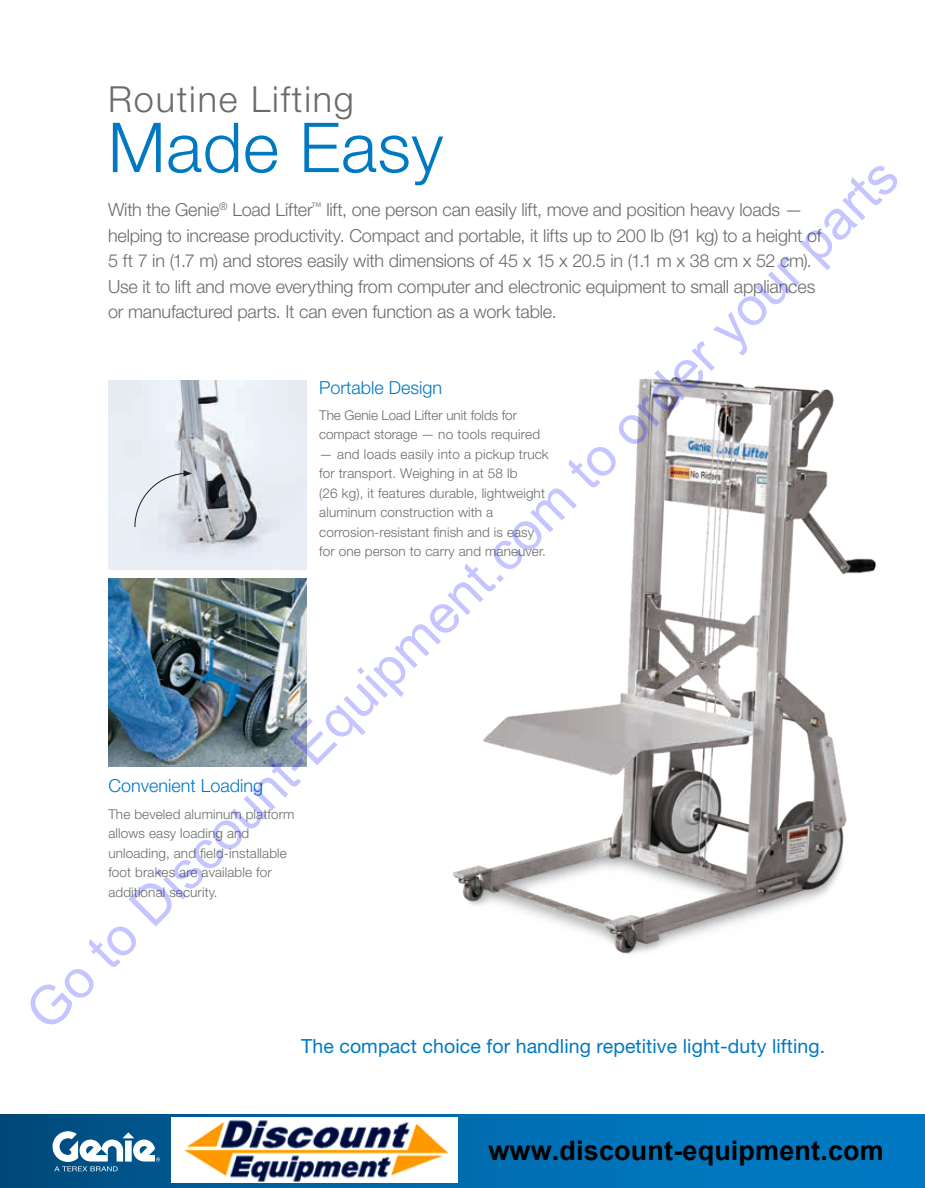
<style>
.page{position:relative;width:925px;height:1188px;background:#fff}
.page>*{position:absolute;margin:0;border:0;box-sizing:border-box;transform-origin:0 0}
.t1{font:300 69px "Helvetica Neue LT Std";letter-spacing:.01em;color:#0079c2}
.t2{font:54px "Arial";color:rgb(0 0 255/.23)}
.t3{font:300 36px "Helvetica Neue LT Std";letter-spacing:.05em;color:#6b6b68}
.t4{font:700 27px "Arial";letter-spacing:.005em;color:#000}
.t5{font:19.5px "Helvetica Neue LT Std";letter-spacing:.005em;color:#0079c2}
.t6{font:300 18px/25.5px "Helvetica Neue LT Std";letter-spacing:-.01em;color:#6b6b68}
.t7{font:300 18px "Helvetica Neue LT Std";color:#0079c2}
.t8{font:300 13.5px/19.5px "Helvetica Neue LT Std";letter-spacing:.01em;color:#6b6b68}
</style>
<div class="page">
<div style="left:0;top:1115px;width:925px;height:73px;background:linear-gradient(to right,#015083,#0081ce)"></div>
<svg style="left:53px;top:1131px;width:107px;height:40px"></svg>
<img style="left:108px;top:381px;width:198px;height:189px">
<img style="left:108px;top:579px;width:198px;height:188px">
<svg style="left:134px;top:470px;width:58px;height:58px;background:#d9dde3"></svg>
<img style="left:453px;top:377px;width:423px;height:577px">
<img style="left:172px;top:1117px;width:285px;height:65px">
<h3 class="t3" style="left:108px;top:77px;width:247px">Routine Lifting</h3>
<h1 class="t1" style="left:108px;top:105px;width:337px">Made Easy</h1>
<h2 class="t2" style="left:9px;top:994px;width:1208px;rotate:-45deg">Go to Discount-Equipment.com to order your parts</h2>
<p class="t6" style="left:108px;top:197px;width:715px">With the Genie<sup>®</sup> Load Lifter<sup>™</sup> lift, one person can easily lift, move and position heavy loads — helping to increase productivity. Compact and portable, it lifts up to 200 lb (91 kg) to a height of 5 ft 7 in (1.7 m) and stores easily with dimensions of 45 x 15 x 20.5 in (1.1 m x 38 cm x 52 cm).<br>Use it to lift and move everything from computer and electronic equipment to small appliances or manufactured parts. It can even function as a work table.</p>
<h3 class="t7" style="left:319px;top:376px;width:125px">Portable Design</h3>
<p class="t8" style="left:319px;top:405px;width:222px">The Genie Load Lifter unit folds for compact storage — no tools required</p>
<p class="t8" style="left:319px;top:444px;width:231px">— and loads easily into a pickup truck for transport. Weighing in at 58 lb<br>(26 kg), it features durable, lightweight aluminum construction with a corrosion-resistant finish and is easy for one person to carry and maneuver.</p>
<h3 class="t7" style="left:108px;top:775px;width:156px">Convenient Loading</h3>
<p class="t8" style="left:108px;top:804px;width:188px">The beveled aluminum platform allows easy loading and unloading, and field-installable foot brakes are available for additional security.</p>
<h3 class="t5" style="left:301px;top:1034px;width:525px">The compact choice for handling repetitive light-duty lifting.</h3>
<h3 class="t4" style="left:488px;top:1131px;width:397px">www.discount-equipment.com</h3>
</div>
